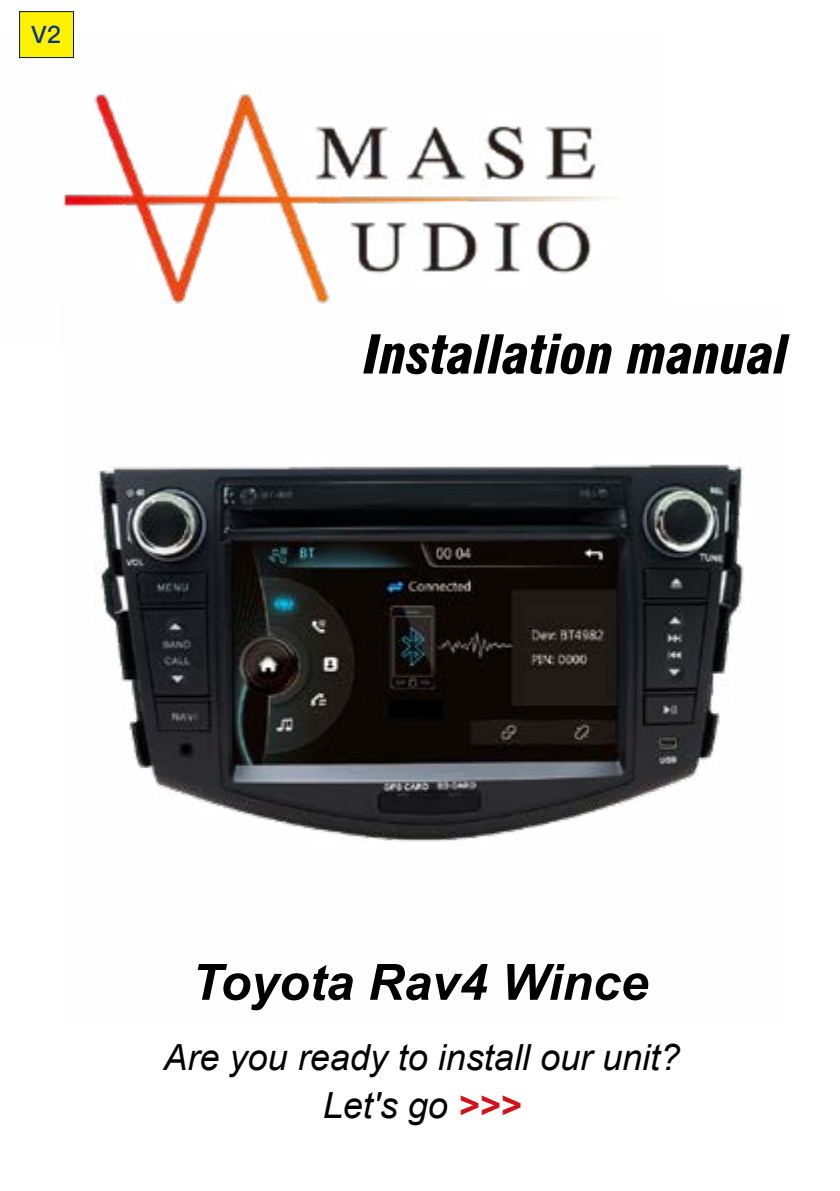
<style>
.page{position:relative;width:840px;height:1191px;background:#fff}
.page>*{position:absolute;margin:0;border:0;box-sizing:border-box;transform-origin:0 0}
.t1{font:italic 900 condensed 52.2px "Swiss 721 BT";color:#000}
.t2{font:italic 700 50px "Arial";color:#000}
.t3{font:italic 36px/48px "Arial";color:#000;text-align:center}
.t4{font:500 24px "Ping Fang TC";color:#0c3388}
.s1{font-weight:700;color:#d0121b}
</style>
<div class="page">
<img style="left:94px;top:464px;width:650px;height:378px">
<img style="left:19px;top:58px;width:596px;height:246px">
<div style="left:19px;top:11px;width:55px;height:47px;background:#fff100;border:1px solid #001921"></div>
<p class="t4" style="left:31px;top:20px;width:32px">V2</p>
<h1 class="t1" style="left:364px;top:323px;width:426px">Installation manual</h1>
<h2 class="t2" style="left:191px;top:949px;width:458px">Toyota Rav4 Wince</h2>
<p class="t3" style="left:163px;top:1033px;width:518px">Are you ready to install our unit?<br>Let's go <span class="s1">&gt;&gt;&gt;</span></p>
</div>
